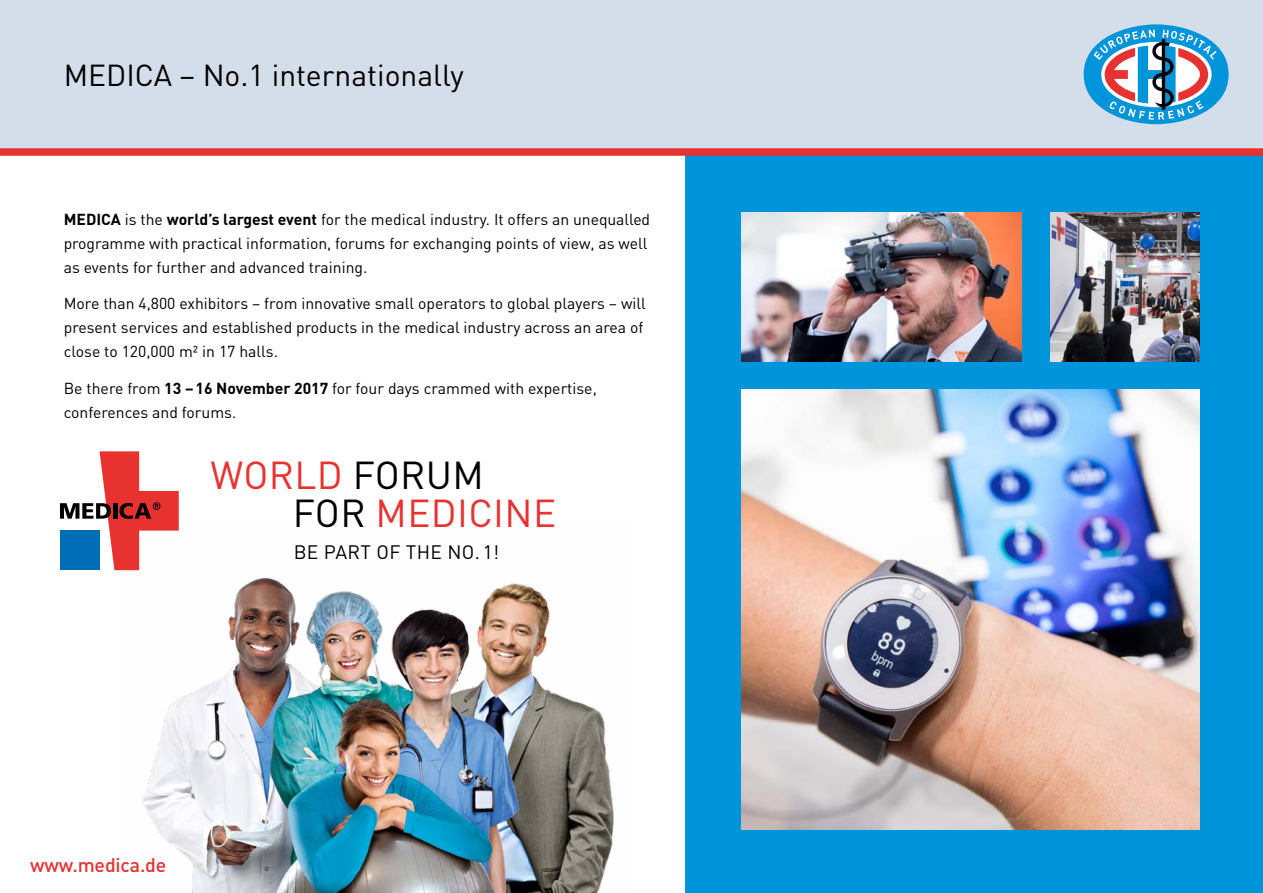
<style>
.page{position:relative;width:1263px;height:893px;background:#fff}
.page>*{position:absolute;margin:0;border:0;box-sizing:border-box;transform-origin:0 0}
.t1{font:38.55px/38.5px "DIN Pro";letter-spacing:.01em;color:#e73230}
.t2{font:30px "DIN Pro";color:#000}
.t3{font:500 19.5px "DIN Pro";letter-spacing:-.01em;color:#e73230}
.t4{font:19.2px "DIN Pro";letter-spacing:.02em;color:#000}
.t5{font:15.75px/24px "DIN Pro";color:#000}
.s1{font-weight:700}
.s2{color:#000}
</style>
<div class="page">
<div style="left:685px;top:149px;width:578px;height:744px;background:#0095db"></div>
<div style="left:0;top:0;width:1263px;height:149px;background:#d4ddea"></div>
<img style="left:116px;top:570px;width:498px;height:323px">
<svg style="left:60px;top:451px;width:119px;height:119px"></svg>
<img style="left:741px;top:389px;width:458px;height:440px">
<img style="left:1050px;top:213px;width:149px;height:148px">
<img style="left:741px;top:213px;width:281px;height:148px">
<div style="left:0;top:148px;width:1263px;height:8px;background:#e73230"></div>
<div style="left:1084px;top:24px;width:144px;height:100px;background:#0095db;border-radius:50%"></div>
<svg style="left:1093px;top:30px;width:123px;height:90px"></svg>
<h2 class="t2" style="left:64px;top:55px;width:401px">MEDICA – No.1 internationally</h2>
<p class="t5" style="left:64px;top:206px;width:588px"><span class="s1">MEDICA</span> is the <span class="s1">world’s largest event</span> for the medical industry. It offers an unequalled programme with practical information, forums for exchanging points of view, as well as events for further and advanced training.</p>
<p class="t5" style="left:64px;top:291px;width:583px">More than 4,800 exhibitors – from innovative small operators to global players – will present services and established products in the medical industry across an area of close to 120,000 m² in 17 halls.</p>
<p class="t5" style="left:64px;top:376px;width:534px">Be there from <span class="s1">13 –16 November 2017</span> for four days crammed with expertise, conferences and forums.</p>
<h1 class="t1" style="left:293px;top:454px;width:265px;text-indent:-82px">WORLD <span class="s2">FORUM<br>FOR</span> MEDICINE</h1>
<p class="t4" style="left:294px;top:539px;width:207px">BE PART OF THE NO. 1!</p>
<p class="t3" style="left:30px;top:851px;width:138px">www.medica.de</p>
</div>
